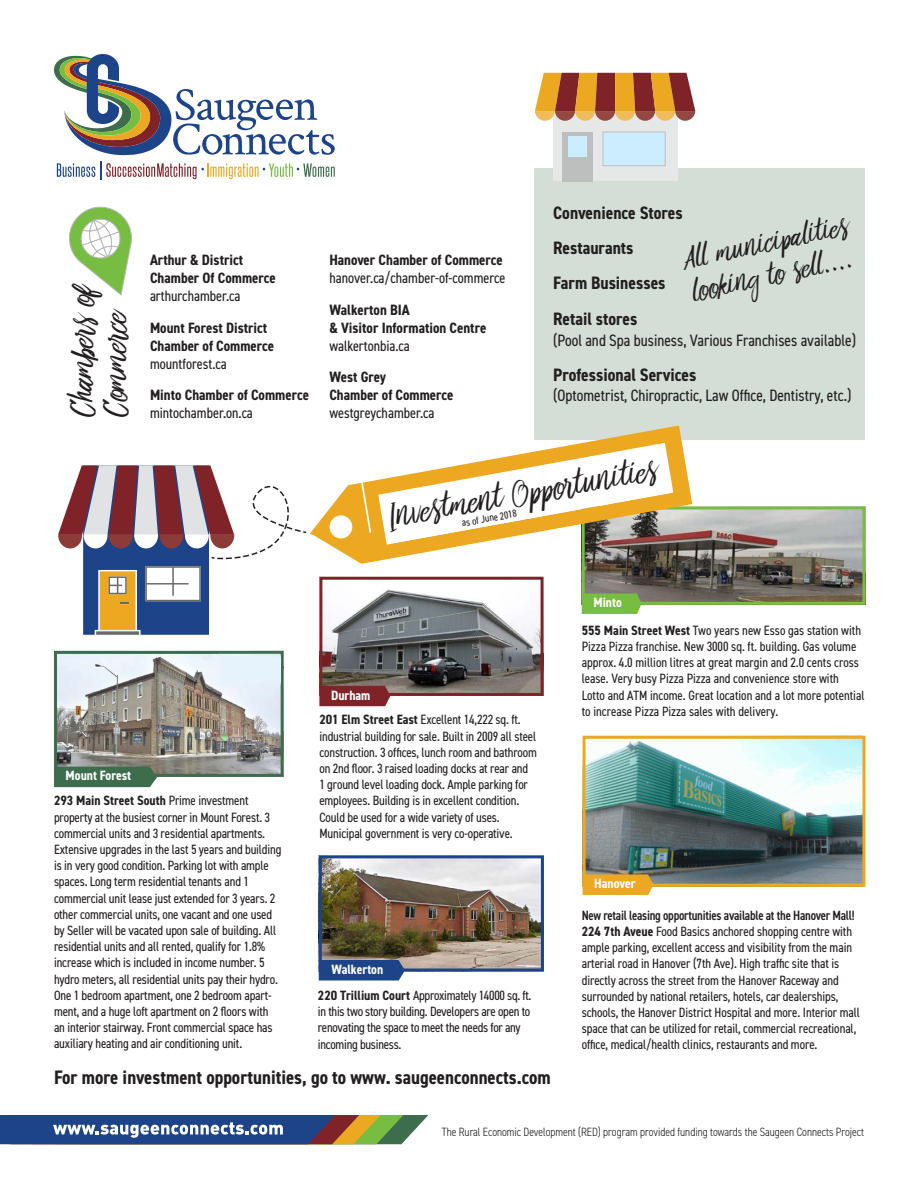
<style>
.page{position:relative;width:918px;height:1188px;background:#fff}
.page>*{position:absolute;margin:0;border:0;box-sizing:border-box;transform-origin:0 0}
.t1{font:37.5px/33px "Bringshoot";color:#231f20}
.t2{font:33px/33px "Bringshoot";color:#231f20}
.t3{font:700 condensed 19.5px "DIN2014";color:#231f20}
.t4{font:700 condensed 18px "DIN2014";color:#231f20}
.t5{font:condensed 16.5px "DIN2014";color:#231f20}
.t6{font:700 condensed 15px/18px "DIN2014";color:#231f20}
.t7{font:condensed 15px/18px "DIN2014";color:#231f20}
.t8{font:condensed 13.5px/16.2px "DIN2014";letter-spacing:-.01em;color:#231f20}
.t9{font:700 condensed 13.5px "DIN2014";color:#fff}
.t10{font:300 condensed 12px "DIN2014";color:#231f20}
.t11{font:condensed 10.5px "DIN2014";color:#231f20}
.s1{font-weight:400}
.s2{font-weight:700}
.s3{font-weight:600}
</style>
<div class="page">
<img style="left:586px;top:511px;width:276px;height:90px">
<div style="left:582px;top:507px;width:284px;height:98px;border:3px solid #77bd42"></div>
<div style="left:534px;top:168px;width:331px;height:272px;background:#d4ded7"></div>
<svg style="left:54px;top:54px;width:281px;height:125px"></svg>
<img style="left:323px;top:859px;width:217px;height:108px">
<div style="left:319px;top:855px;width:225px;height:116px;border:3px solid #1d4389"></div>
<img style="left:587px;top:740px;width:275px;height:143px">
<div style="left:583px;top:736px;width:283px;height:151px;border:3px solid #eba820"></div>
<img style="left:323px;top:589px;width:217px;height:103px">
<div style="left:319px;top:577px;width:225px;height:119px;border:3px solid #802328"></div>
<img style="left:58px;top:655px;width:222px;height:118px">
<div style="left:54px;top:651px;width:230px;height:126px;border:3px solid #3d6d4d"></div>
<div style="left:217px;top:652px;width:64px;height:36px;background:#e6f3fd"></div>
<div style="left:54px;top:767px;width:103px;height:20px;background:#3d6d4d"></div>
<svg style="left:319px;top:960px;width:86px;height:21px;background:#294c8e"></svg>
<svg style="left:319px;top:686px;width:71px;height:20px"></svg>
<svg style="left:583px;top:874px;width:70px;height:21px"></svg>
<svg style="left:582px;top:593px;width:60px;height:21px"></svg>
<svg style="left:0;top:1115px;width:428px;height:29px;background:#526987"></svg>
<div style="left:553px;top:105px;width:124px;height:76px;background:#e6e8e8"></div>
<svg style="left:535px;top:73px;width:160px;height:48px;background:#bd783f"></svg>
<div style="left:562px;top:132px;width:30px;height:49px;background:#bdbfbf"></div>
<div style="left:568px;top:136px;width:18px;height:21px;background:#ccedff"></div>
<div style="left:603px;top:132px;width:63px;height:34px;background:#ccedff;border:1px solid #bcbdc0"></div>
<svg style="left:69px;top:206px;width:63px;height:90px"></svg>
<svg style="left:310px;top:425px;width:382px;height:139px"></svg>
<svg style="left:331px;top:517px;width:20px;height:20px"></svg>
<svg style="left:380px;top:445px;width:291px;height:99px"></svg>
<svg style="left:58px;top:466px;width:249px;height:169px"></svg>
<p class="t1" style="left:68px;top:416px;width:139px;rotate:-90deg">Chambers of<br>Commerce</p>
<p class="t6" style="left:150px;top:251px;width:127px">Arthur &amp; District<br>Chamber Of Commerce <span class="s1">arthurchamber.ca</span></p>
<p class="t6" style="left:150px;top:318px;width:126px">Mount Forest District<br>Chamber of Commerce <span class="s1">mountforest.ca</span></p>
<p class="t6" style="left:150px;top:386px;width:160px">Minto Chamber of Commerce <span class="s1">mintochamber.on.ca</span></p>
<p class="t7" style="left:329px;top:250px;width:178px"><span class="s2">Hanover Chamber of Commerce </span>hanover.ca/chamber-of-commerce</p>
<p class="t6" style="left:329px;top:300px;width:158px">Walkerton BIA<br>&amp; Visitor Information Centre <span class="s1">walkertonbia.ca</span></p>
<p class="t6" style="left:329px;top:368px;width:126px">West Grey<br>Chamber of Commerce <span class="s1">westgreychamber.ca</span></p>
<p class="t4" style="left:553px;top:201px;width:131px">Convenience Stores</p>
<p class="t4" style="left:553px;top:236px;width:82px">Restaurants</p>
<p class="t4" style="left:553px;top:271px;width:114px">Farm Businesses</p>
<p class="t4" style="left:553px;top:306px;width:86px">Retail stores</p>
<p class="t5" style="left:553px;top:330px;width:304px">(Pool and Spa business, Various Franchises available)</p>
<p class="t4" style="left:553px;top:363px;width:145px">Professional Services</p>
<p class="t5" style="left:553px;top:384px;width:300px">(Optometrist, Chiropractic, Law Office, Dentistry, etc.)</p>
<p class="t2" style="left:684px;top:245px;width:168px;rotate:-12deg">All municipalities looking to sell....</p>
<p class="t1" style="left:388px;top:502px;width:273px;rotate:-10deg">Investment Opportunities</p>
<p class="t11" style="left:461px;top:516px;width:57px;rotate:-10deg">as of June 2018</p>
<p class="t9" style="left:66px;top:767px;width:67px">Mount Forest</p>
<p class="t8" style="left:54px;top:792px;width:229px"><span class="s2">293 Main Street South</span> Prime investment property at the busiest corner in Mount Forest. 3 commercial units and 3 residential apartments.<br>Extensive upgrades in the last 5 years and building is in very good condition. Parking lot with ample spaces. Long term residential tenants and 1 commercial unit lease just extended for 3 years. 2 other commercial units, one vacant and one used by Seller will be vacated upon sale of building. All residential units and all rented, qualify for 1.8% increase which is included in income number. 5 hydro meters, all residential units pay their hydro.<br>One 1 bedroom apartment, one 2 bedroom apart&shy;ment, and a huge loft apartment on 2 floors with an interior stairway. Front commercial space has auxiliary heating and air conditioning unit.</p>
<p class="t9" style="left:331px;top:686px;width:41px">Durham</p>
<p class="t8" style="left:319px;top:711px;width:219px"><span class="s2">201 Elm Street East</span> Excellent 14,222 sq. ft. industrial building for sale. Built in 2009 all steel construction. 3 offices, lunch room and bathroom on 2nd floor. 3 raised loading docks at rear and 1 ground level loading dock. Ample parking for employees. Building is in excellent condition.<br>Could be used for a wide variety of uses.<br>Municipal government is very co-operative.</p>
<p class="t9" style="left:331px;top:961px;width:53px">Walkerton</p>
<p class="t8" style="left:318px;top:987px;width:215px"><span class="s2">220 Trillium Court</span> Approximately 14000 sq. ft. in this two story building. Developers are open to renovating the space to meet the needs for any incoming business.</p>
<p class="t9" style="left:593px;top:594px;width:30px">Minto</p>
<p class="t8" style="left:582px;top:621px;width:284px"><span class="s2">555 Main Street West</span> Two years new Esso gas station with Pizza Pizza franchise. New 3000 sq. ft. building. Gas volume approx. 4.0 million litres at great margin and 2.0 cents cross lease. Very busy Pizza Pizza and convenience store with Lotto and ATM income. Great location and a lot more potential to increase Pizza Pizza sales with delivery.</p>
<p class="t9" style="left:594px;top:875px;width:43px">Hanover</p>
<p class="t8" style="left:582px;top:906px;width:280px"><span class="s3">New retail leasing opportunities available at the Hanover Mall!<br></span><span class="s2">224 7th Aveue</span> Food Basics anchored shopping centre with ample parking, excellent access and visibility from the main arterial road in Hanover (7th Ave). High traffic site that is directly across the street from the Hanover Raceway and surrounded by national retailers, hotels, car dealerships, schools, the Hanover District Hospital and more. Interior mall space that can be utilized for retail, commercial recreational, office, medical/health clinics, restaurants and more.</p>
<p class="t3" style="left:54px;top:1065px;width:498px">For more investment opportunities, go to www. saugeenconnects.com</p>
<p class="t10" style="left:442px;top:1125px;width:424px">The Rural Economic Development (RED) program provided funding towards the Saugeen Connects Project</p>
</div>
